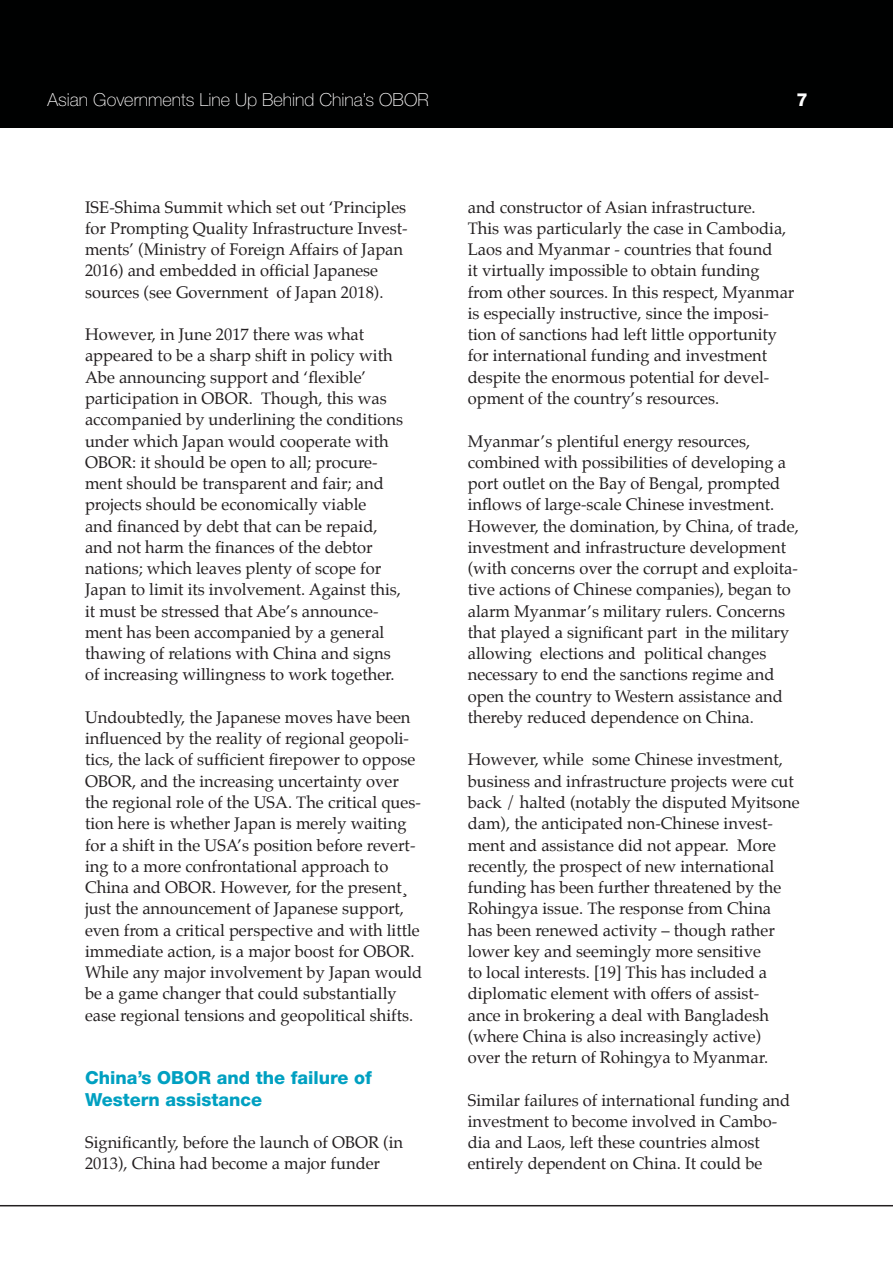
<style>
.page{position:relative;width:893px;height:1263px;background:#fff}
.page>*{position:absolute;margin:0;border:0;box-sizing:border-box;transform-origin:0 0}
.Subheading{font:800 18px/21.6px "Helvetica Neue LT Std";color:#00a0c1}
.t1{font:100 18px "Helvetica Neue LT Std";color:#fff}
.t2{font:800 18px "Helvetica Neue LT Std";color:#fff}
.Palatino_Body_1st{font:16.5px/21.3px "Palatino";color:#231f20}
</style>
<div class="page">
<div style="left:0;top:0;width:893px;height:128px;background:#000101"></div>
<hr style="left:0;top:1205px;width:893px;height:1px;background:#231f20">
<p class="t1" style="left:48px;top:90px;width:383px">Asian Governments Line Up Behind China’s OBOR</p>
<p class="t2" style="left:797px;top:89px;width:13px">7</p>
<p class="Palatino_Body_1st" style="left:85px;top:196px;width:324px">ISE-Shima Summit which set out ‘Principles for Prompting Quality Infrastructure Invest&shy;ments’ (Ministry of Foreign Affairs of Japan 2016) and embedded in official Japanese sources (see Government of Japan 2018).</p>
<p class="Palatino_Body_1st" style="left:85px;top:324px;width:320px">However, in June 2017 there was what appeared to be a sharp shift in policy with Abe announcing support and ‘flexible’ participation in OBOR. Though, this was accompanied by underlining the conditions under which Japan would cooperate with OBOR: it should be open to all; procure&shy;ment should be transparent and fair; and projects should be economically viable<br>and financed by debt that can be repaid, and not harm the finances of the debtor nations; which leaves plenty of scope for Japan to limit its involvement. Against this, it must be stressed that Abe’s announce&shy;ment has been accompanied by a general thawing of relations with China and signs of increasing willingness to work together.</p>
<p class="Palatino_Body_1st" style="left:85px;top:706px;width:339px">Undoubtedly, the Japanese moves have been influenced by the reality of regional geopoli&shy;tics, the lack of sufficient firepower to oppose OBOR, and the increasing uncertainty over the regional role of the USA. The critical ques&shy;tion here is whether Japan is merely waiting for a shift in the USA’s position before revert&shy;ing to a more confrontational approach to China and OBOR. However, for the present¸ just the announcement of Japanese support, even from a critical perspective and with little immediate action, is a major boost for OBOR.<br>While any major involvement by Japan would be a game changer that could substantially ease regional tensions and geopolitical shifts.</p>
<p class="Subheading" style="left:85px;top:1067px;width:288px">China’s OBOR and the failure of<br>Western assistance</p>
<p class="Palatino_Body_1st" style="left:85px;top:1132px;width:320px">Significantly, before the launch of OBOR (in<br>2013), China had become a major funder</p>
<p class="Palatino_Body_1st" style="left:468px;top:196px;width:328px">and constructor of Asian infrastructure.<br>This was particularly the case in Cambodia, Laos and Myanmar - countries that found<br>it virtually impossible to obtain funding from other sources. In this respect, Myanmar is especially instructive, since the imposi&shy;tion of sanctions had left little opportunity for international funding and investment despite the enormous potential for devel&shy;opment of the country’s resources.</p>
<p class="Palatino_Body_1st" style="left:468px;top:430px;width:333px">Myanmar’s plentiful energy resources, combined with possibilities of developing a port outlet on the Bay of Bengal, prompted inflows of large-scale Chinese investment.<br>However, the domination, by China, of trade, investment and infrastructure development (with concerns over the corrupt and exploita&shy;tive actions of Chinese companies), began to alarm Myanmar’s military rulers. Concerns that played a significant part in the military allowing elections and political changes necessary to end the sanctions regime and open the country to Western assistance and thereby reduced dependence on China.</p>
<p class="Palatino_Body_1st" style="left:468px;top:749px;width:333px">However, while some Chinese investment, business and infrastructure projects were cut back / halted (notably the disputed Myitsone dam), the anticipated non-Chinese invest&shy;ment and assistance did not appear. More recently, the prospect of new international funding has been further threatened by the Rohingya issue. The response from China has been renewed activity – though rather lower key and seemingly more sensitive<br>to local interests. [19] This has included a diplomatic element with offers of assist-<br>ance in brokering a deal with Bangladesh (where China is also increasingly active)<br>over the return of Rohingya to Myanmar.</p>
<p class="Palatino_Body_1st" style="left:468px;top:1089px;width:324px">Similar failures of international funding and investment to become involved in Cambo&shy;dia and Laos, left these countries almost entirely dependent on China. It could be</p>
</div>
